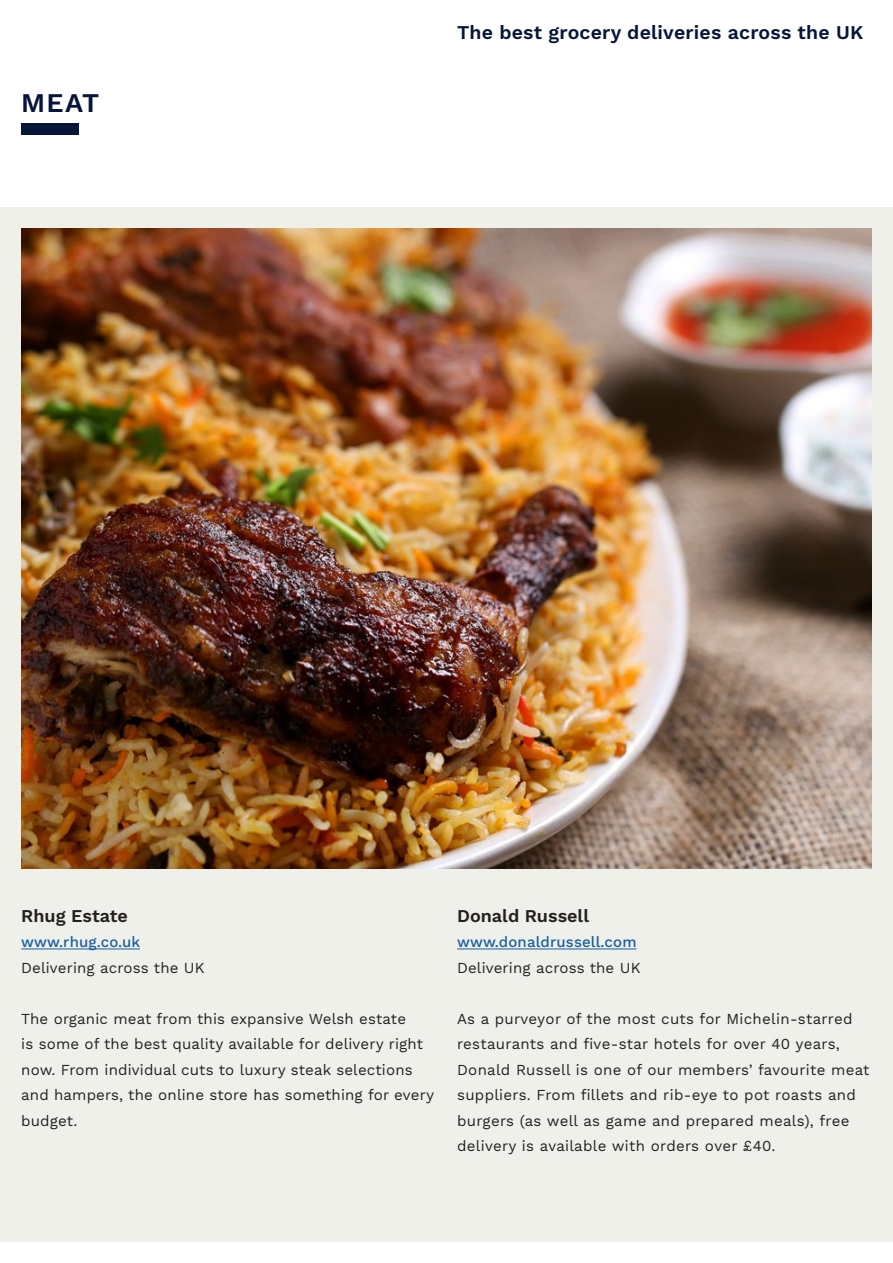
<style>
.page{position:relative;width:893px;height:1263px;background:#fff}
.page>*{position:absolute;margin:0;border:0;box-sizing:border-box;transform-origin:0 0}
.t1{font:600 27px "Work Sans";color:#061539}
.t2{font:600 19.5px "Work Sans";letter-spacing:.01em;color:#061539}
.t3{font:600 18px "Work Sans";color:#231f20}
.t4{font:15px/25.5px "Work Sans";letter-spacing:.01em;color:#231f20}
.t5{font:500 15px "Work Sans";letter-spacing:.01em;color:#175d9e}
</style>
<div class="page">
<div style="left:0;top:207px;width:893px;height:1035px;background:#eff0ea"></div>
<hr style="left:21px;top:948px;width:119px;height:1px;background:#175d9e">
<div style="left:21px;top:123px;width:58px;height:11px;background:#061539"></div>
<hr style="left:457px;top:948px;width:180px;height:1px;background:#175d9e">
<img style="left:22px;top:228px;width:849px;height:640px">
<p class="t1" style="left:21px;top:83px;width:80px">MEAT</p>
<h2 class="t2" style="left:457px;top:18px;width:408px">The best grocery deliveries across the UK</h2>
<p class="t3" style="left:21px;top:902px;width:108px">Rhug Estate</p>
<p class="t5" style="left:21px;top:931px;width:121px">www.rhug.co.uk</p>
<p class="t4" style="left:21px;top:956px;width:185px">Delivering across the UK</p>
<p class="t4" style="left:21px;top:1007px;width:414px">The organic meat from this expansive Welsh estate<br>is some of the best quality available for delivery right now. From individual cuts to luxury steak selections and hampers, the online store has something for every budget.</p>
<p class="t3" style="left:457px;top:902px;width:133px">Donald Russell</p>
<p class="t5" style="left:457px;top:931px;width:181px">www.donaldrussell.com</p>
<p class="t4" style="left:457px;top:956px;width:185px">Delivering across the UK</p>
<p class="t4" style="left:457px;top:1007px;width:397px">As a purveyor of the most cuts for Michelin-starred restaurants and five-star hotels for over 40 years,</p>
<p class="t4" style="left:457px;top:1058px;width:414px">Donald Russell is one of our members’ favourite meat suppliers. From fillets and rib-eye to pot roasts and</p>
<p class="t4" style="left:457px;top:1109px;width:394px">burgers (as well as game and prepared meals), free delivery is available with orders over £40.</p>
</div>
